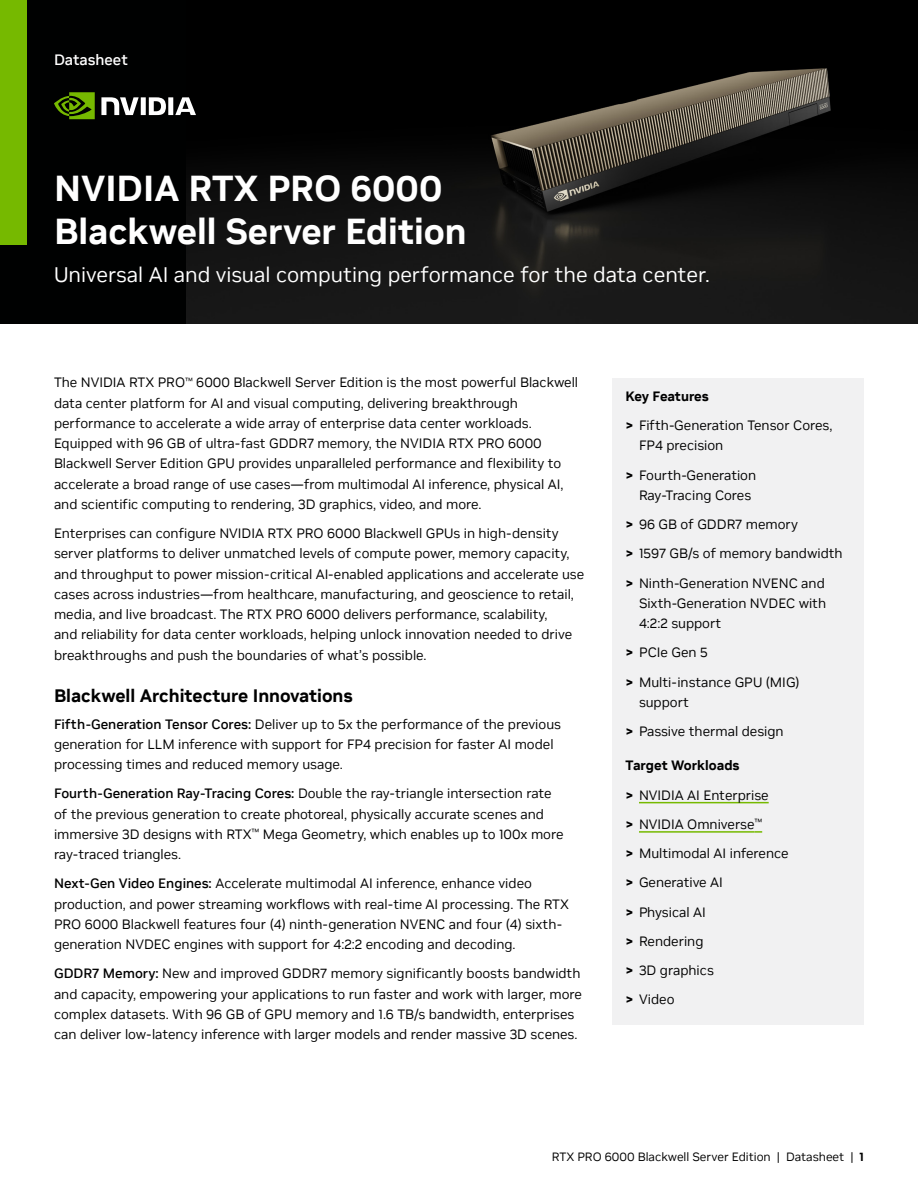
<style>
.page{position:relative;width:918px;height:1188px;background:#fff}
.page>*{position:absolute;margin:0;border:0;box-sizing:border-box;transform-origin:0 0}
.H1_-_Bold_24{font:700 36px/43.2px "NVIDIA Sans";color:#fff}
.H1_Subheads_-_Regular_14{font:21px "NVIDIA Sans";color:#fff}
.H4_-_Bold_12{font:700 18px "NVIDIA Sans";color:#000}
.Eyebrow_Folio_Medium_10{font:500 15px "NVIDIA Sans";color:#fff}
.Body_Beauty_-_Copy_Text_-__9{font:13.5px/20.2px "NVIDIA Sans";color:#000}
.Sidbar_heading___additl_leading_above{font:700 13.5px "NVIDIA Sans";color:#000}
.t1{font:12px "NVIDIA Sans";color:#000}
.s1{font-weight:500}
.s2{font-weight:700}
</style>
<div class="page">
<div style="left:0;top:0;width:918px;height:324px;background:#000101"></div>
<img style="left:187px;top:68px;width:731px;height:256px">
<div style="left:612px;top:378px;width:252px;height:646px;background:#f1f1f2"></div>
<hr style="left:639px;top:802px;width:130px;height:1px;background:#76b900">
<hr style="left:639px;top:831px;width:116px;height:2px;background:#76b900">
<svg style="left:755px;top:831px;width:7px;height:2px"></svg>
<div style="left:0;top:0;width:27px;height:244px;background:#76b900"></div>
<svg style="left:54px;top:92px;width:41px;height:27px"></svg>
<svg style="left:101px;top:97px;width:95px;height:18px"></svg>
<p class="Eyebrow_Folio_Medium_10" style="left:54px;top:50px;width:75px">Datasheet</p>
<p class="H1_-_Bold_24" style="left:54px;top:167px;width:414px">NVIDIA RTX PRO 6000<br>Blackwell Server Edition</p>
<p class="H1_Subheads_-_Regular_14" style="left:54px;top:262px;width:657px">Universal AI and visual computing performance for the data center.</p>
<p class="Body_Beauty_-_Copy_Text_-__9" style="left:54px;top:373px;width:526px">The NVIDIA RTX PRO<sup>™</sup> 6000 Blackwell Server Edition is the most powerful Blackwell data center platform for AI and visual computing, delivering breakthrough performance to accelerate a wide array of enterprise data center workloads.<br>Equipped with 96 GB of ultra-fast GDDR7 memory, the NVIDIA RTX PRO 6000<br>Blackwell Server Edition GPU provides unparalleled performance and flexibility to accelerate a broad range of use cases—from multimodal AI inference, physical AI, and scientific computing to rendering, 3D graphics, video, and more.</p>
<p class="Body_Beauty_-_Copy_Text_-__9" style="left:54px;top:523px;width:532px">Enterprises can configure NVIDIA RTX PRO 6000 Blackwell GPUs in high-density server platforms to deliver unmatched levels of compute power, memory capacity, and throughput to power mission-critical AI-enabled applications and accelerate use cases across industries—from healthcare, manufacturing, and geoscience to retail, media, and live broadcast. The RTX PRO 6000 delivers performance, scalability,<br>and reliability for data center workloads, helping unlock innovation needed to drive breakthroughs and push the boundaries of what’s possible.</p>
<p class="H4_-_Bold_12" style="left:54px;top:685px;width:300px">Blackwell Architecture Innovations</p>
<p class="Body_Beauty_-_Copy_Text_-__9" style="left:54px;top:714px;width:508px"><span class="s1">Fifth-Generation Tensor Cores:</span> Deliver up to 5x the performance of the previous generation for LLM inference with support for FP4 precision for faster AI model processing times and reduced memory usage.</p>
<p class="Body_Beauty_-_Copy_Text_-__9" style="left:54px;top:784px;width:511px"><span class="s1">Fourth-Generation Ray-Tracing Cores:</span> Double the ray-triangle intersection rate of the previous generation to create photoreal, physically accurate scenes and immersive 3D designs with RTX<sup>™</sup> Mega Geometry, which enables up to 100x more ray-traced triangles.</p>
<p class="Body_Beauty_-_Copy_Text_-__9" style="left:54px;top:874px;width:517px"><span class="s1">Next-Gen Video Engines:</span> Accelerate multimodal AI inference, enhance video production, and power streaming workflows with real-time AI processing. The RTX PRO 6000 Blackwell features four (4) ninth-generation NVENC and four (4) sixth&shy;generation NVDEC engines with support for 4:2:2 encoding and decoding.</p>
<p class="Body_Beauty_-_Copy_Text_-__9" style="left:54px;top:964px;width:529px"><span class="s1">GDDR7 Memory:</span> New and improved GDDR7 memory significantly boosts bandwidth and capacity, empowering your applications to run faster and work with larger, more complex datasets. With 96 GB of GPU memory and 1.6 TB/s bandwidth, enterprises can deliver low-latency inference with larger models and render massive 3D scenes.</p>
<h3 class="Sidbar_heading___additl_leading_above" style="left:626px;top:388px;width:85px">Key Features</h3>
<p class="Body_Beauty_-_Copy_Text_-__9" style="left:639px;top:415px;width:195px;text-indent:-14px"><span class="s2">&gt;</span> Fifth-Generation Tensor Cores,<br>FP4 precision</p>
<p class="Body_Beauty_-_Copy_Text_-__9" style="left:639px;top:465px;width:119px;text-indent:-14px"><span class="s2">&gt;</span> Fourth-Generation<br>Ray-Tracing Cores</p>
<p class="Body_Beauty_-_Copy_Text_-__9" style="left:626px;top:514px;width:174px"><span class="s2">&gt;</span> 96 GB of GDDR7 memory</p>
<p class="Body_Beauty_-_Copy_Text_-__9" style="left:626px;top:544px;width:219px"><span class="s2">&gt;</span> 1597 GB/s of memory bandwidth</p>
<p class="Body_Beauty_-_Copy_Text_-__9" style="left:639px;top:573px;width:189px;text-align:justify;text-indent:-14px"><span class="s2">&gt;</span> Ninth-Generation NVENC and Sixth-Generation NVDEC with 4:2:2 support</p>
<p class="Body_Beauty_-_Copy_Text_-__9" style="left:626px;top:643px;width:84px"><span class="s2">&gt;</span> PCIe Gen 5</p>
<p class="Body_Beauty_-_Copy_Text_-__9" style="left:639px;top:672px;width:162px;text-indent:-14px"><span class="s2">&gt;</span> Multi-instance GPU (MIG) support</p>
<p class="Body_Beauty_-_Copy_Text_-__9" style="left:626px;top:721px;width:160px"><span class="s2">&gt;</span> Passive thermal design</p>
<h3 class="Sidbar_heading___additl_leading_above" style="left:626px;top:757px;width:116px">Target Workloads</h3>
<p class="Body_Beauty_-_Copy_Text_-__9" style="left:626px;top:785px;width:145px"><span class="s2">&gt;</span> NVIDIA AI Enterprise</p>
<p class="Body_Beauty_-_Copy_Text_-__9" style="left:626px;top:814px;width:138px"><span class="s2">&gt;</span> NVIDIA Omniverse<sup>™</sup></p>
<p class="Body_Beauty_-_Copy_Text_-__9" style="left:626px;top:843px;width:165px"><span class="s2">&gt;</span> Multimodal AI inference</p>
<p class="Body_Beauty_-_Copy_Text_-__9" style="left:626px;top:873px;width:99px"><span class="s2">&gt;</span> Generative AI</p>
<p class="Body_Beauty_-_Copy_Text_-__9" style="left:626px;top:902px;width:82px"><span class="s2">&gt;</span> Physical AI</p>
<p class="Body_Beauty_-_Copy_Text_-__9" style="left:626px;top:931px;width:80px"><span class="s2">&gt;</span> Rendering</p>
<p class="Body_Beauty_-_Copy_Text_-__9" style="left:626px;top:960px;width:90px"><span class="s2">&gt;</span> 3D graphics</p>
<p class="Body_Beauty_-_Copy_Text_-__9" style="left:626px;top:990px;width:50px"><span class="s2">&gt;</span> Video</p>
<p class="t1" style="left:552px;top:1150px;width:314px">RTX PRO 6000 Blackwell Server Edition | Datasheet | <span class="s2">1</span></p>
</div>
